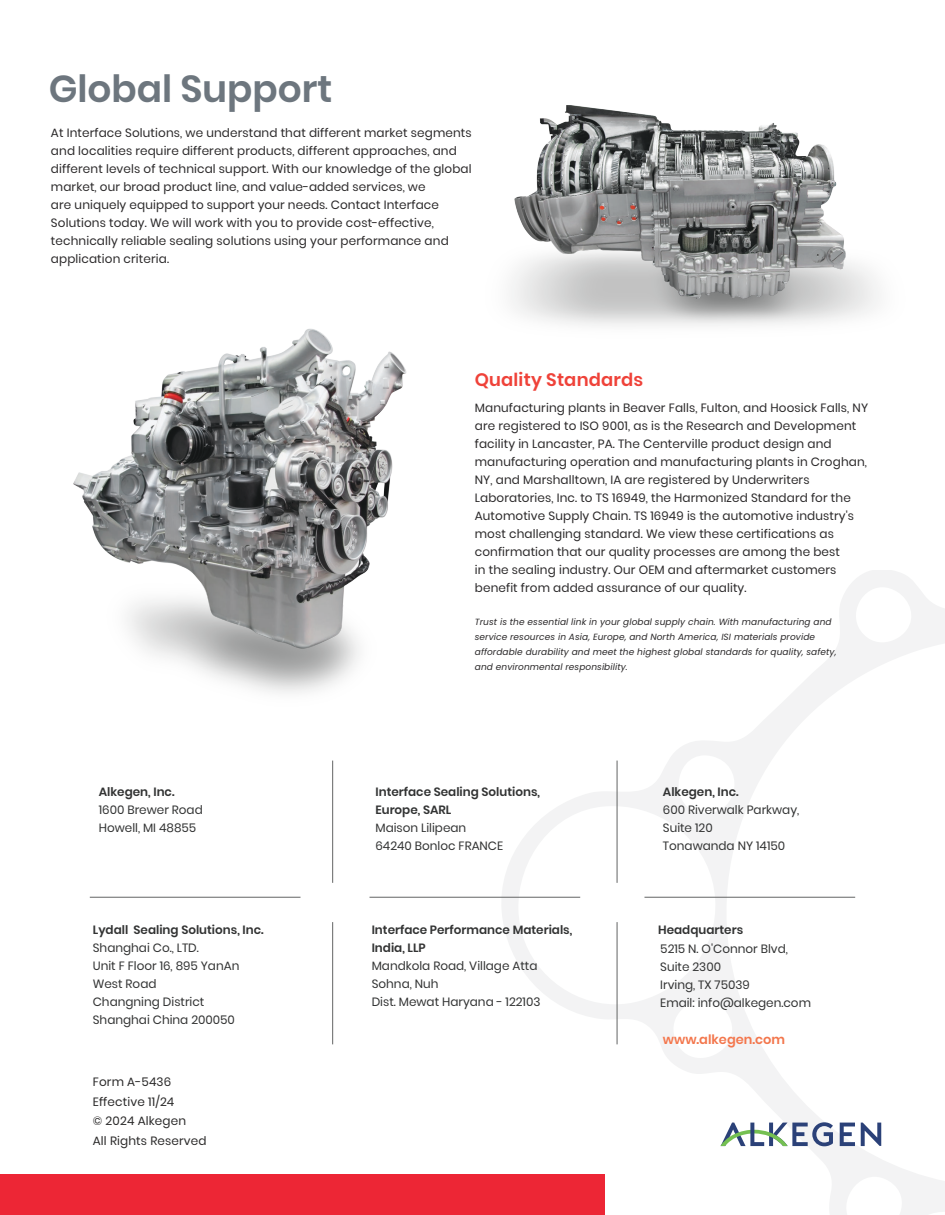
<style>
.page{position:relative;width:945px;height:1215px;background:#fff}
.page>*{position:absolute;margin:0;border:0;box-sizing:border-box;transform-origin:0 0}
.t1{font:600 37.5px "Poppins";color:#6d767e}
.t2{font:600 18px "Poppins";letter-spacing:.01em;color:#ef4239}
.t3{font:600 13.05px "Poppins";color:#f3774d}
.t4{font:12px/18px "Poppins";letter-spacing:.01em;color:#2b292a}
.t5{font:12px/18px "Poppins";color:#323333}
.t6{font:600 12px/18px "Poppins";color:#323333}
.t7{font:12px/19.5px "Poppins";letter-spacing:.015em;color:#2b2a2a}
.t8{font:italic 9px/15px "Poppins";letter-spacing:.01em;color:#2b292a}
</style>
<div class="page">
<svg style="left:501px;top:570px;width:444px;height:645px"></svg>
<hr style="left:332px;top:761px;width:1px;height:122px;background:#636464">
<hr style="left:332px;top:922px;width:1px;height:122px;background:#636464">
<hr style="left:90px;top:897px;width:211px;height:1px;background:#636464">
<hr style="left:370px;top:897px;width:210px;height:1px;background:#636464">
<hr style="left:644px;top:897px;width:211px;height:1px;background:#636464">
<hr style="left:617px;top:761px;width:1px;height:122px;background:#636464">
<hr style="left:617px;top:922px;width:1px;height:122px;background:#636464">
<svg style="left:861px;top:1123px;width:20px;height:23px"></svg>
<svg style="left:840px;top:1123px;width:15px;height:23px"></svg>
<svg style="left:720px;top:1122px;width:113px;height:24px"></svg>
<img style="left:73px;top:329px;width:494px;height:426px">
<img style="left:455px;top:105px;width:424px;height:259px">
<div style="left:0;top:1174px;width:605px;height:41px;background:#ed2635"></div>
<h1 class="t1" style="left:49px;top:67px;width:285px">Global Support</h1>
<p class="t4" style="left:51px;top:124px;width:422px">At Interface Solutions, we understand that different market segments and localities require different products, different approaches, and different levels of technical support. With our knowledge of the global market, our broad product line, and value-added services, we<br>are uniquely equipped to support your needs. Contact Interface Solutions today. We will work with you to provide cost-effective, technically reliable sealing solutions using your performance and application criteria.</p>
<h2 class="t2" style="left:475px;top:369px;width:170px">Quality Standards</h2>
<p class="t6" style="left:99px;top:782px;width:77px">Alkegen, Inc.</p>
<p class="t5" style="left:99px;top:800px;width:105px">1600 Brewer Road<br>Howell, MI 48855</p>
<p class="t6" style="left:93px;top:921px;width:172px">Lydall Sealing Solutions, Inc.</p>
<p class="t5" style="left:93px;top:938px;width:148px">Shanghai Co., LTD.<br>Unit F Floor 16, 895 YanAn<br>West Road<br>Changning District<br>Shanghai China 200050</p>
<p class="t7" style="left:93px;top:1072px;width:115px">Form A-5436<br>Effective 11/24<br>© 2024 Alkegen<br>All Rights Reserved</p>
<p class="t4" style="left:475px;top:398px;width:395px">Manufacturing plants in Beaver Falls, Fulton, and Hoosick Falls, NY are registered to ISO 9001, as is the Research and Development facility in Lancaster, PA. The Centerville product design and manufacturing operation and manufacturing plants in Croghan, NY, and Marshalltown, IA are registered by Underwriters Laboratories, Inc. to TS 16949, the Harmonized Standard for the Automotive Supply Chain. TS 16949 is the automotive industry's most challenging standard. We view these certifications as confirmation that our quality processes are among the best<br>in the sealing industry. Our OEM and aftermarket customers benefit from added assurance of our quality.</p>
<p class="t8" style="left:475px;top:615px;width:363px">Trust is the essential link in your global supply chain. With manufacturing and service resources in Asia, Europe, and North America, ISI materials provide affordable durability and meet the highest global standards for quality, safety, and environmental responsibility.</p>
<p class="t6" style="left:375px;top:782px;width:166px">Interface Sealing Solutions,<br>Europe, SARL</p>
<p class="t5" style="left:375px;top:818px;width:129px">Maison Lilipean<br>64240 Bonloc FRANCE</p>
<p class="t6" style="left:372px;top:921px;width:202px">Interface Performance Materials,<br>India, LLP</p>
<p class="t5" style="left:372px;top:956px;width:170px">Mandkola Road, Village Atta<br>Sohna, Nuh<br>Dist. Mewat Haryana - 122103</p>
<p class="t6" style="left:663px;top:782px;width:77px">Alkegen, Inc.</p>
<p class="t5" style="left:663px;top:800px;width:138px">600 Riverwalk Parkway,<br>Suite 120<br>Tonawanda NY 14150</p>
<p class="t6" style="left:658px;top:921px;width:87px">Headquarters</p>
<p class="t5" style="left:660px;top:939px;width:152px">5215 N. O'Connor Blvd,<br>Suite 2300<br>Irving, TX 75039<br>Email: info@alkegen.com</p>
<p class="t3" style="left:663px;top:1032px;width:124px">www.alkegen.com</p>
</div>
